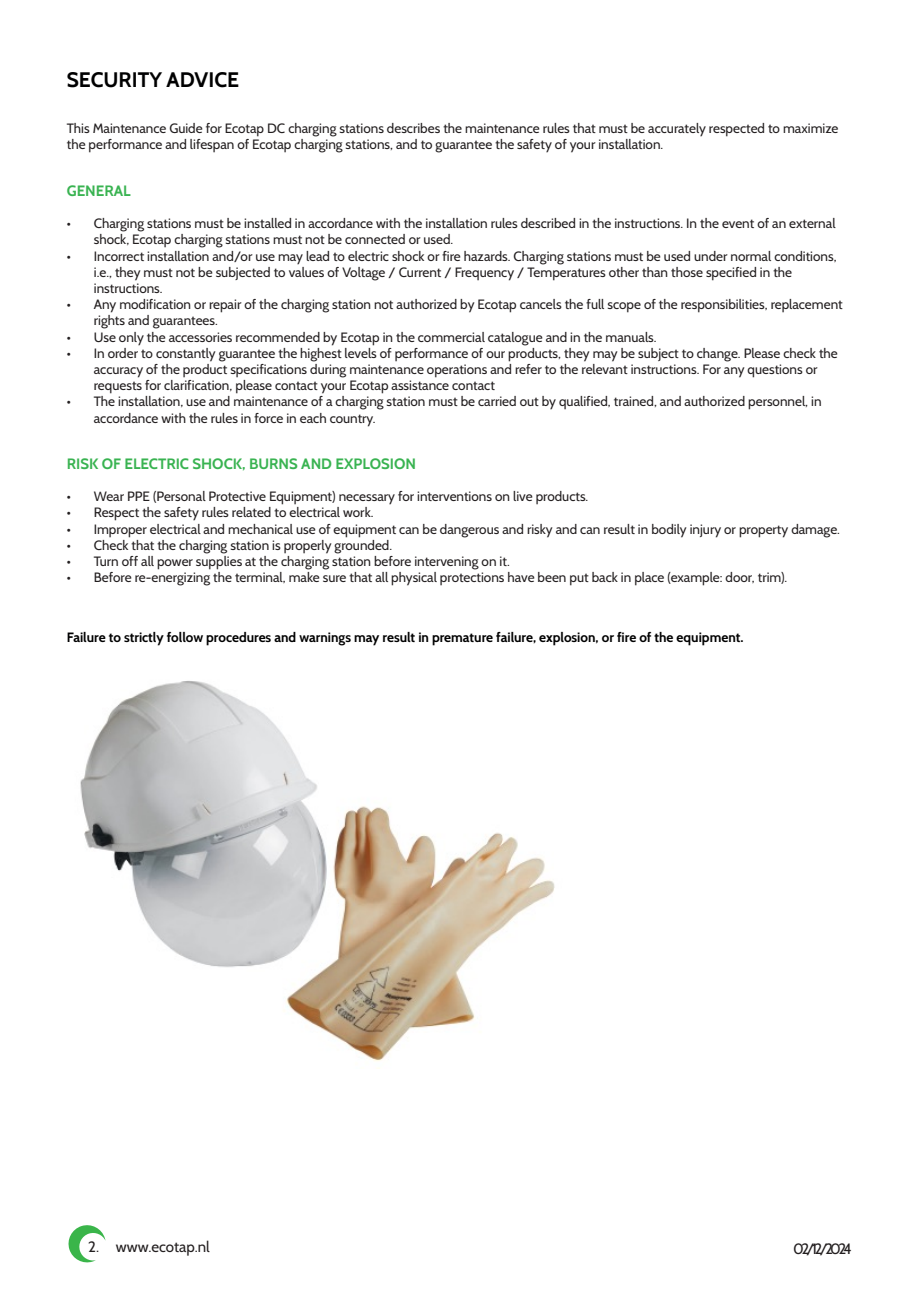
<style>
.page{position:relative;width:919px;height:1289px;background:#fff}
.page>*{position:absolute;margin:0;border:0;box-sizing:border-box;transform-origin:0 0}
.t1{font:700 21px "Cabin";color:#000001}
.t2{font:700 15px "Cabin";color:#39b351}
.t3{font:15px "Cabin";letter-spacing:-.005em;color:#231f20}
.t4{font:13.5px/16.2px "Cabin";color:#231f20}
.t5{font:700 13.5px "Cabin";color:#000001}
</style>
<div class="page">
<svg style="left:68px;top:1225px;width:37px;height:38px"></svg>
<img style="left:80px;top:681px;width:475px;height:380px">
<p class="t1" style="left:67px;top:67px;width:174px">SECURITY ADVICE</p>
<p class="t4" style="left:67px;top:120px;width:773px">This Maintenance Guide for Ecotap DC charging stations describes the maintenance rules that must be accurately respected to maximize the performance and lifespan of Ecotap charging stations, and to guarantee the safety of your installation.</p>
<p class="t2" style="left:67px;top:181px;width:65px">GENERAL</p>
<p class="t4" style="left:94px;top:215px;width:743px;text-indent:-27px">• Charging stations must be installed in accordance with the installation rules described in the instructions. In the event of an external shock, Ecotap charging stations must not be connected or used.</p>
<p class="t4" style="left:94px;top:247px;width:744px;text-indent:-27px">• Incorrect installation and/or use may lead to electric shock or fire hazards. Charging stations must be used under normal conditions, i.e., they must not be subjected to values of Voltage / Current / Frequency / Temperatures other than those specified in the instructions.</p>
<p class="t4" style="left:94px;top:296px;width:750px;text-indent:-27px">• Any modification or repair of the charging station not authorized by Ecotap cancels the full scope of the responsibilities, replacement rights and guarantees.</p>
<p class="t4" style="left:67px;top:328px;width:591px">• Use only the accessories recommended by Ecotap in the commercial catalogue and in the manuals.</p>
<p class="t4" style="left:94px;top:345px;width:745px;text-indent:-27px">• In order to constantly guarantee the highest levels of performance of our products, they may be subject to change. Please check the accuracy of the product specifications during maintenance operations and refer to the relevant instructions. For any questions or requests for clarification, please contact your Ecotap assistance contact</p>
<p class="t4" style="left:94px;top:393px;width:729px;text-indent:-27px">• The installation, use and maintenance of a charging station must be carried out by qualified, trained, and authorized personnel, in accordance with the rules in force in each country.</p>
<p class="t2" style="left:67px;top:454px;width:351px">RISK OF ELECTRIC SHOCK, BURNS AND EXPLOSION</p>
<p class="t4" style="left:67px;top:488px;width:523px">• Wear PPE (Personal Protective Equipment) necessary for interventions on live products.</p>
<p class="t4" style="left:67px;top:504px;width:308px">• Respect the safety rules related to electrical work.</p>
<p class="t4" style="left:67px;top:520px;width:774px">• Improper electrical and mechanical use of equipment can be dangerous and risky and can result in bodily injury or property damage.</p>
<p class="t4" style="left:67px;top:537px;width:327px">• Check that the charging station is properly grounded.</p>
<p class="t4" style="left:67px;top:553px;width:444px">• Turn off all power supplies at the charging station before intervening on it.</p>
<p class="t4" style="left:67px;top:569px;width:722px">• Before re-energizing the terminal, make sure that all physical protections have been put back in place (example: door, trim).</p>
<p class="t5" style="left:67px;top:629px;width:678px">Failure to strictly follow procedures and warnings may result in premature failure, explosion, or fire of the equipment.</p>
<p class="t3" style="left:88px;top:1237px;width:123px">2. www.ecotap.nl</p>
<p class="t3" style="left:793px;top:1239px;width:60px">02/12/2024</p>
</div>
